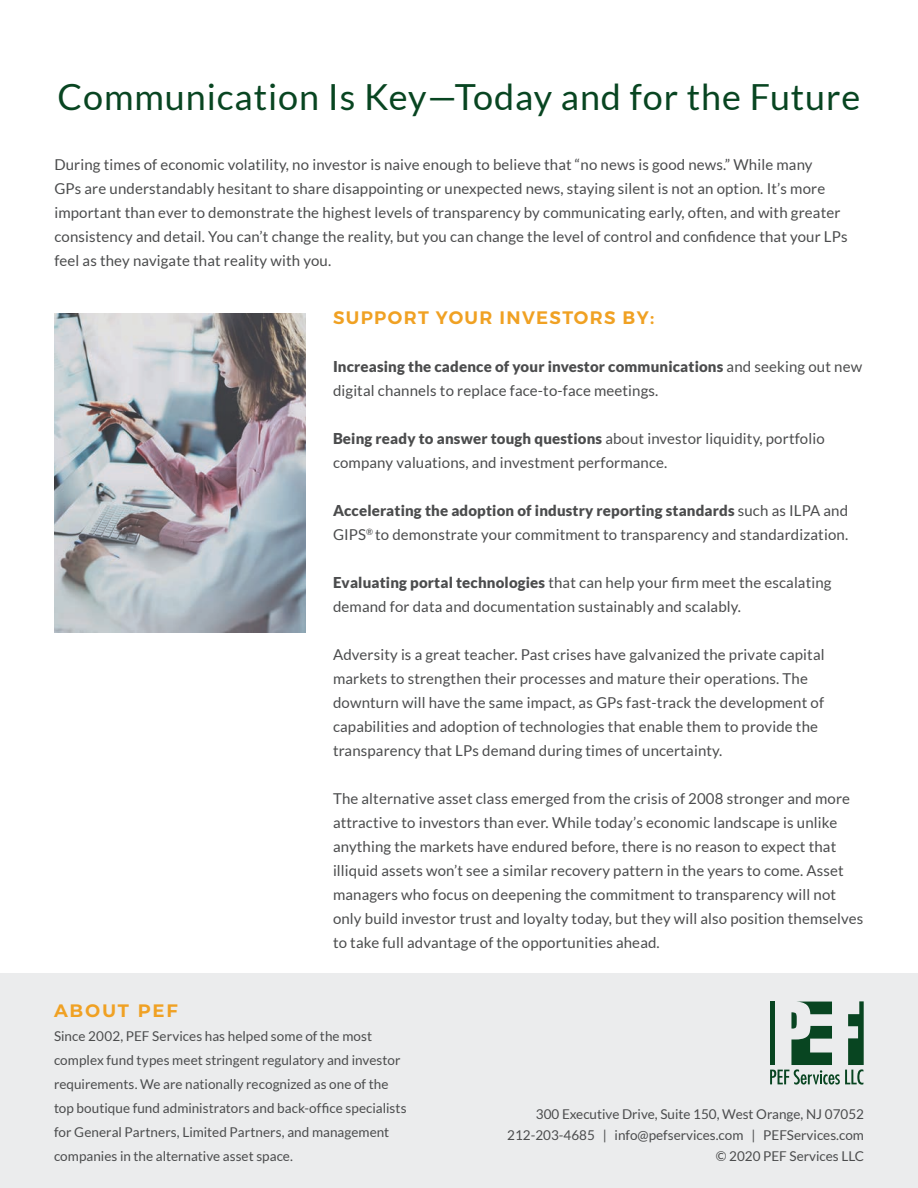
<style>
.page{position:relative;width:918px;height:1188px;background:#fff}
.page>*{position:absolute;margin:0;border:0;box-sizing:border-box;transform-origin:0 0}
.t1{font:36px "Lato";letter-spacing:.025em;color:#084521}
.t2{font:600 18px "Montserrat";letter-spacing:.075em;color:#f0a123}
.t3{font:700 18px "Montserrat";letter-spacing:.1em;color:#f0a123}
.t4{font:15px/24px "Lato";letter-spacing:.01em;color:#4b4c4d}
.t5{font:13.5px/24px "Lato";color:#4b4c4d}
.s1{font-weight:900}
</style>
<div class="page">
<div style="left:0;top:974px;width:918px;height:214px;background:#ebeced"></div>
<svg style="left:770px;top:1001px;width:94px;height:84px"></svg>
<img style="left:54px;top:314px;width:252px;height:318px">
<p class="t1" style="left:58px;top:77px;width:804px">Communication Is Key—Today and for the Future</p>
<p class="t4" style="left:54px;top:152px;width:795px">During times of economic volatility, no investor is naive enough to believe that “no news is good news.” While many<br>GPs are understandably hesitant to share disappointing or unexpected news, staying silent is not an option. It’s more important than ever to demonstrate the highest levels of transparency by communicating early, often, and with greater consistency and detail. You can’t change the reality, but you can change the level of control and confidence that your LPs feel as they navigate that reality with you.</p>
<p class="t2" style="left:333px;top:303px;width:323px">SUPPORT YOUR INVESTORS BY:</p>
<p class="t4" style="left:333px;top:355px;width:531px"><span class="s1">Increasing the cadence of your investor communications</span> and seeking out new digital channels to replace face-to-face meetings.</p>
<p class="t4" style="left:333px;top:427px;width:493px"><span class="s1">Being ready to answer tough questions</span> about investor liquidity, portfolio company valuations, and investment performance.</p>
<p class="t4" style="left:333px;top:499px;width:517px"><span class="s1">Accelerating the adoption of industry reporting standards</span> such as ILPA and<br>GIPS<sup>®</sup> to demonstrate your commitment to transparency and standardization.</p>
<p class="t4" style="left:333px;top:571px;width:500px"><span class="s1">Evaluating portal technologies</span> that can help your firm meet the escalating demand for data and documentation sustainably and scalably.</p>
<p class="t4" style="left:333px;top:643px;width:493px">Adversity is a great teacher. Past crises have galvanized the private capital markets to strengthen their processes and mature their operations. The downturn will have the same impact, as GPs fast-track the development of capabilities and adoption of technologies that enable them to provide the transparency that LPs demand during times of uncertainty.</p>
<p class="t4" style="left:333px;top:787px;width:532px">The alternative asset class emerged from the crisis of 2008 stronger and more attractive to investors than ever. While today’s economic landscape is unlike anything the markets have endured before, there is no reason to expect that illiquid assets won’t see a similar recovery pattern in the years to come. Asset managers who focus on deepening the commitment to transparency will not only build investor trust and loyalty today, but they will also position themselves to take full advantage of the opportunities ahead.</p>
<p class="t3" style="left:54px;top:998px;width:125px">ABOUT PEF</p>
<p class="t5" style="left:54px;top:1024px;width:354px">Since 2002, PEF Services has helped some of the most complex fund types meet stringent regulatory and investor requirements. We are nationally recognized as one of the top boutique fund administrators and back-office specialists for General Partners, Limited Partners, and management companies in the alternative asset space.</p>
<p class="t5" style="left:536px;top:1102px;width:330px">300 Executive Drive, Suite 150, West Orange, NJ 07052</p>
<p class="t5" style="left:507px;top:1123px;width:358px">212-203-4685 | info@pefservices.com | PEFServices.com</p>
<p class="t5" style="left:716px;top:1144px;width:150px">© 2020 PEF Services LLC</p>
</div>
